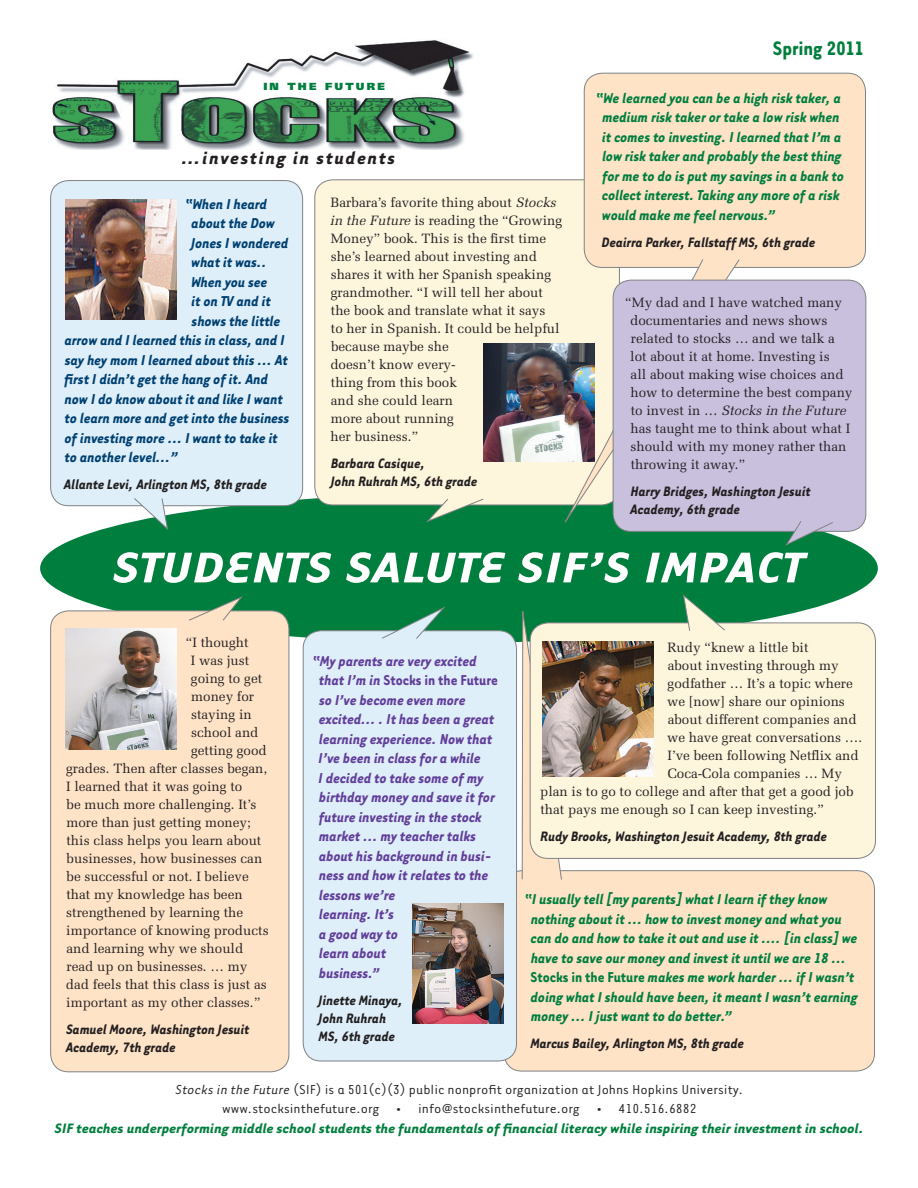
<style>
.page{position:relative;width:918px;height:1188px;background:#fff}
.page>*{position:absolute;margin:0;border:0;box-sizing:border-box;transform-origin:0 0}
.t1{font:italic 700 49.5px "Tarzana Narrow";letter-spacing:.01em;color:#fff;scale:1.25 1}
.t2{font:700 22.5px "Tarzana Narrow";letter-spacing:-.005em;color:#007e3d}
.t3{font:italic 700 20.4px "Tarzana Narrow";letter-spacing:.075em;color:#231f20;scale:1.07 1}
.t4{font:italic 700 16.5px/19.5px "Tarzana Narrow";color:#007e3d}
.t5{font:italic 700 16.5px/19.5px "Tarzana Narrow";color:#623e99}
.t6{font:italic 700 16.5px "Tarzana Narrow";color:#004071}
.t7{font:italic 700 15.75px/18px "Tarzana Narrow";color:#231f20}
.t8{font:italic 700 15.75px "Tarzana Narrow";color:#007e3d;scale:1.1 1}
.t9{font:15px/18.8px "Tarzana Narrow";color:#231f20;text-align:center;scale:1.1 1}
.t10{font:13.5px/18px "Melior";color:#231f20}
.t11{font:900 10.2px "Frutiger";letter-spacing:.2em;color:#007e3d;scale:1.07 1}
.s1{font-style:italic}
.s2{font-style:normal}
</style>
<div class="page">
<div style="left:40px;top:494px;width:838px;height:149px;background:#007e3d;border-radius:50%"></div>
<img style="left:52px;top:40px;width:421px;height:110px">
<div style="left:504px;top:871px;width:371px;height:200px;background:#fee3c7;border-radius:18px"></div>
<div style="left:504px;top:870px;width:371px;height:201px;border:1px solid #808285;border-radius:18px"></div>
<svg style="left:521px;top:611px;width:41px;height:269px"></svg>
<div style="left:530px;top:623px;width:345px;height:235px;background:#fef5dd;border-radius:18px"></div>
<div style="left:530px;top:623px;width:346px;height:236px;border:1px solid #808285;border-radius:18px"></div>
<div style="left:303px;top:631px;width:214px;height:430px;background:#deeff9;border-radius:18px"></div>
<div style="left:303px;top:630px;width:214px;height:431px;border:1px solid #808285;border-radius:18px"></div>
<div style="left:315px;top:180px;width:304px;height:325px;background:#fef5dd;border-radius:18px"></div>
<div style="left:51px;top:181px;width:252px;height:325px;background:#deeff9;border-radius:18px"></div>
<div style="left:50px;top:180px;width:253px;height:326px;border:1px solid #808285;border-radius:18px"></div>
<div style="left:51px;top:611px;width:238px;height:461px;background:#fee3c7;border-radius:18px"></div>
<div style="left:50px;top:611px;width:239px;height:461px;border:1px solid #808285;border-radius:18px"></div>
<img style="left:483px;top:343px;width:75px;height:119px">
<img style="left:65px;top:629px;width:112px;height:120px">
<img style="left:413px;top:904px;width:91px;height:120px">
<img style="left:542px;top:642px;width:112px;height:135px">
<svg style="left:133px;top:498px;width:36px;height:32px"></svg>
<svg style="left:188px;top:596px;width:56px;height:25px"></svg>
<svg style="left:425px;top:498px;width:59px;height:25px"></svg>
<svg style="left:381px;top:606px;width:66px;height:33px"></svg>
<img style="left:65px;top:199px;width:112px;height:120px">
<div style="left:584px;top:73px;width:282px;height:194px;background:#fee3c7;border-radius:18px"></div>
<div style="left:584px;top:73px;width:282px;height:195px;border:1px solid #808285;border-radius:18px"></div>
<svg style="left:558px;top:258px;width:182px;height:274px"></svg>
<div style="left:613px;top:280px;width:253px;height:251px;background:#c9c0de;border-radius:18px"></div>
<div style="left:613px;top:280px;width:253px;height:252px;border:1px solid #808285;border-radius:18px"></div>
<svg style="left:785px;top:521px;width:49px;height:25px"></svg>
<svg style="left:683px;top:594px;width:43px;height:37px"></svg>
<p class="t11" style="left:263px;top:80px;width:115px">IN THE FUTURE</p>
<h3 class="t3" style="left:182px;top:145px;width:201px">…investing in students</h3>
<p class="t6" style="left:185px;top:194px;width:84px">“When I heard</p>
<p class="t6" style="left:192px;top:213px;width:85px">about the Dow</p>
<p class="t6" style="left:191px;top:233px;width:99px">Jones I wondered</p>
<p class="t6" style="left:192px;top:252px;width:77px">what it was..</p>
<p class="t6" style="left:191px;top:272px;width:78px">When you see</p>
<p class="t6" style="left:192px;top:291px;width:81px">it on TV and it</p>
<p class="t6" style="left:192px;top:311px;width:90px">shows the little</p>
<p class="t6" style="left:65px;top:330px;width:222px">arrow and I learned this in class, and I</p>
<p class="t6" style="left:65px;top:350px;width:224px">say hey mom I learned about this … At</p>
<p class="t6" style="left:65px;top:369px;width:205px">first I didn’t get the hang of it. And</p>
<p class="t6" style="left:65px;top:389px;width:219px">now I do know about it and like I want</p>
<p class="t6" style="left:65px;top:408px;width:226px">to learn more and get into the business</p>
<p class="t6" style="left:65px;top:428px;width:214px">of investing more … I want to take it</p>
<p class="t6" style="left:65px;top:447px;width:115px">to another level…”</p>
<p class="t7" style="left:64px;top:475px;width:205px">Allante Levi, Arlington MS, 8th grade</p>
<p class="t10" style="left:330px;top:193px;width:233px">Barbara’s favorite thing about <span class="s1">Stocks in the Future</span> is reading the “Growing<br>Money” book. This is the first time she’s learned about investing and shares it with her Spanish speaking grandmother. “I will tell her about the book and translate what it says<br>to her in Spanish. It could be helpful because maybe she<br>doesn’t know every-<br>thing from this book<br>and she could learn<br>more about running<br>her business.”</p>
<p class="t7" style="left:331px;top:453px;width:148px">Barbara Casique,<br>John Ruhrah MS, 6th grade</p>
<h2 class="t2" style="left:773px;top:34px;width:93px">Spring 2011</h2>
<p class="t4" style="left:602px;top:87px;width:243px;text-indent:-6px">“We learned you can be a high risk taker, a medium risk taker or take a low risk when it comes to investing. I learned that I’m a low risk taker and probably the best thing for me to do is put my savings in a bank to collect interest. Taking any more of a risk would make me feel nervous.”</p>
<p class="t7" style="left:602px;top:232px;width:215px">Deairra Parker, Fallstaff MS, 6th grade</p>
<p class="t10" style="left:630px;top:294px;width:224px;text-indent:-5px">“My dad and I have watched many documentaries and news shows related to stocks … and we talk a lot about it at home. Investing is<br>all about making wise choices and how to determine the best company to invest in … <span class="s1">Stocks in the Future </span>has taught me to think about what I should with my money rather than throwing it away.”</p>
<p class="t7" style="left:630px;top:482px;width:182px">Harry Bridges, Washington Jesuit<br>Academy, 6th grade</p>
<h1 class="t1" style="left:114px;top:537px;width:554px">STUDENTS SALUTE SIF’S IMPACT</h1>
<p class="t10" style="left:186px;top:633px;width:64px">“I thought</p>
<p class="t10" style="left:191px;top:651px;width:60px">I was just</p>
<p class="t10" style="left:191px;top:669px;width:73px">going to get</p>
<p class="t10" style="left:191px;top:687px;width:65px">money for</p>
<p class="t10" style="left:191px;top:705px;width:62px">staying in</p>
<p class="t10" style="left:191px;top:723px;width:69px">school and</p>
<p class="t10" style="left:191px;top:741px;width:77px">getting good</p>
<p class="t10" style="left:66px;top:759px;width:202px">grades. Then after classes began,</p>
<p class="t10" style="left:66px;top:777px;width:178px">I learned that it was going to</p>
<p class="t10" style="left:67px;top:795px;width:191px">be much more challenging. It’s</p>
<p class="t10" style="left:66px;top:813px;width:186px">more than just getting money;</p>
<p class="t10" style="left:66px;top:831px;width:196px">this class helps you learn about</p>
<p class="t10" style="left:67px;top:849px;width:197px">businesses, how businesses can</p>
<p class="t10" style="left:67px;top:867px;width:184px">be successful or not. I believe</p>
<p class="t10" style="left:66px;top:885px;width:178px">that my knowledge has been</p>
<p class="t10" style="left:66px;top:903px;width:178px">strengthened by learning the</p>
<p class="t10" style="left:66px;top:921px;width:204px">importance of knowing products</p>
<p class="t10" style="left:66px;top:939px;width:178px">and learning why we should</p>
<p class="t10" style="left:67px;top:957px;width:182px">read up on businesses. … my</p>
<p class="t10" style="left:66px;top:975px;width:202px">dad feels that this class is just as</p>
<p class="t10" style="left:66px;top:993px;width:196px">important as my other classes.”</p>
<p class="t7" style="left:66px;top:1019px;width:185px">Samuel Moore, Washington Jesuit<br>Academy, 7th grade</p>
<p class="t5" style="left:319px;top:650px;width:181px;text-indent:-6px">“My parents are very excited that I’m in <span class="s2">Stocks in the Future </span>so I’ve become even more excited… . It has been a great learning experience. Now that<br>I’ve been in class for a while<br>I decided to take some of my birthday money and save it for future investing in the stock market … my teacher talks about his background in busi&shy;ness and how it relates to the lessons we’re<br>learning. It’s<br>a good way to<br>learn about<br>business.”</p>
<p class="t7" style="left:319px;top:990px;width:86px">Jinette Minaya,<br>John Ruhrah<br>MS, 6th grade</p>
<p class="t10" style="left:668px;top:638px;width:142px">Rudy “knew a little bit</p>
<p class="t10" style="left:668px;top:656px;width:173px">about investing through my</p>
<p class="t10" style="left:668px;top:674px;width:187px">godfather … It’s a topic where</p>
<p class="t10" style="left:667px;top:692px;width:179px">we [now] share our opinions</p>
<p class="t10" style="left:668px;top:710px;width:190px">about different companies and</p>
<p class="t10" style="left:667px;top:728px;width:197px">we have great conversations ….</p>
<p class="t10" style="left:668px;top:746px;width:193px">I’ve been following Netflix and</p>
<p class="t10" style="left:668px;top:764px;width:176px">Coca-Cola companies … My</p>
<p class="t10" style="left:540px;top:782px;width:315px">plan is to go to college and after that get a good job</p>
<p class="t10" style="left:540px;top:800px;width:285px">that pays me enough so I can keep investing.”</p>
<p class="t7" style="left:541px;top:826px;width:288px">Rudy Brooks, Washington Jesuit Academy, 8th grade</p>
<p class="t4" style="left:531px;top:889px;width:329px;text-indent:-6px">“I usually tell [my parents] what I learn if they know nothing about it … how to invest money and what you can do and how to take it out and use it …. [in class] we have to save our money and invest it until we are 18 … <span class="s2">Stocks in the Future</span> makes me work harder … if I wasn’t doing what I should have been, it meant I wasn’t earning money … I just want to do better.”</p>
<p class="t7" style="left:531px;top:1034px;width:215px">Marcus Bailey, Arlington MS, 8th grade</p>
<p class="t9" style="left:176px;top:1079px;width:518px"><span class="s1">Stocks in the Future</span> (SIF) is a 501(c)(3) public nonprofit organization at Johns Hopkins University. www.stocksinthefuture.org • info@stocksinthefuture.org • 410.516.6882</p>
<p class="t8" style="left:55px;top:1118px;width:737px">SIF teaches underperforming middle school students the fundamentals of financial literacy while inspiring their investment in school.</p>
</div>
